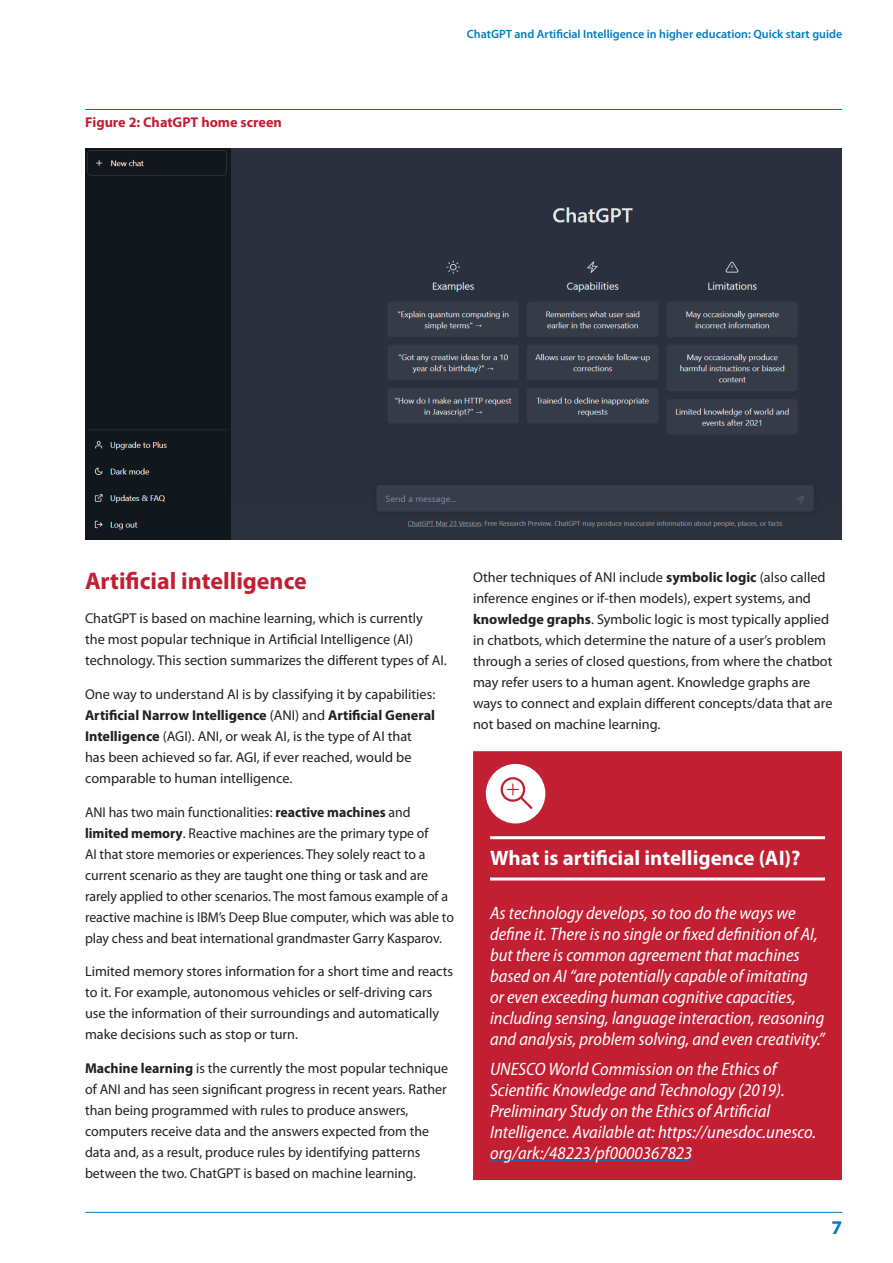
<style>
.page{position:relative;width:893px;height:1263px;background:#fff}
.page>*{position:absolute;margin:0;border:0;box-sizing:border-box;transform-origin:0 0}
.t1{font:700 24px "Myriad Pro";color:#c21f32}
.t2{font:700 21px "Myriad Pro";color:#fff}
.t3{font:700 19.5px "Myriad Pro";color:#007cc2}
.t4{font:italic semi-condensed 18px/21px "Myriad Pro";color:#fff}
.t5{font:14.25px/21px "Myriad Pro";color:#231f20}
.t6{font:700 14.25px "Myriad Pro";color:#c21f32}
.t7{font:600 12px "Myriad Pro";color:#007cc2}
.s1{font-weight:700}
</style>
<div class="page">
<hr style="left:85px;top:1212px;width:757px;height:1px;background:#007cc2">
<img style="left:85px;top:148px;width:757px;height:392px">
<hr style="left:85px;top:109px;width:757px;height:1px;background:#c21f32">
<div style="left:473px;top:751px;width:369px;height:429px;background:#c21f32"></div>
<div style="left:486px;top:764px;width:59px;height:59px;background:#fff;border-radius:50%"></div>
<svg style="left:500px;top:777px;width:32px;height:32px"></svg>
<hr style="left:490px;top:836px;width:335px;height:3px;background:#fff">
<hr style="left:490px;top:877px;width:335px;height:3px;background:#fff">
<hr style="left:658px;top:1139px;width:158px;height:1px;background:#1b69b4">
<hr style="left:490px;top:1160px;width:202px;height:1px;background:#1b69b4">
<p class="t6" style="left:85px;top:114px;width:198px">Figure 2: ChatGPT home screen</p>
<p class="t7" style="left:467px;top:28px;width:377px">ChatGPT and Artificial Intelligence in higher education: Quick start guide</p>
<h1 class="t1" style="left:85px;top:568px;width:223px">Artificial intelligence</h1>
<p class="t5" style="left:85px;top:608px;width:363px">ChatGPT is based on machine learning, which is currently<br>the most popular technique in Artificial Intelligence (AI) technology. This section summarizes the different types of AI.</p>
<p class="t5" style="left:85px;top:684px;width:352px">One way to understand AI is by classifying it by capabilities:<br><span class="s1">Artificial Narrow Intelligence</span> (ANI) and <span class="s1">Artificial General Intelligence</span> (AGI). ANI, or weak AI, is the type of AI that has been achieved so far. AGI, if ever reached, would be comparable to human intelligence.</p>
<p class="t5" style="left:85px;top:802px;width:370px">ANI has two main functionalities: <span class="s1">reactive machines</span> and <span class="s1">limited memory</span>. Reactive machines are the primary type of<br>AI that store memories or experiences. They solely react to a current scenario as they are taught one thing or task and are rarely applied to other scenarios. The most famous example of a reactive machine is IBM’s Deep Blue computer, which was able to play chess and beat international grandmaster Garry Kasparov.</p>
<p class="t5" style="left:85px;top:961px;width:370px">Limited memory stores information for a short time and reacts to it. For example, autonomous vehicles or self-driving cars use the information of their surroundings and automatically make decisions such as stop or turn.</p>
<p class="t5" style="left:85px;top:1058px;width:365px"><span class="s1">Machine learning</span> is the currently the most popular technique of ANI and has seen significant progress in recent years. Rather than being programmed with rules to produce answers, computers receive data and the answers expected from the data and, as a result, produce rules by identifying patterns between the two. ChatGPT is based on machine learning.</p>
<p class="t5" style="left:473px;top:567px;width:361px">Other techniques of ANI include <span class="s1">symbolic logic</span> (also called inference engines or if-then models), expert systems, and <span class="s1">knowledge graphs</span>. Symbolic logic is most typically applied in chatbots, which determine the nature of a user’s problem through a series of closed questions, from where the chatbot may refer users to a human agent. Knowledge graphs are ways to connect and explain different concepts/data that are not based on machine learning.</p>
<h2 class="t2" style="left:490px;top:846px;width:312px">What is artificial intelligence (AI)?</h2>
<p class="t4" style="left:490px;top:903px;width:336px">As technology develops, so too do the ways we define it. There is no single or fixed definition of AI, but there is common agreement that machines based on AI “are potentially capable of imitating or even exceeding human cognitive capacities, including sensing, language interaction, reasoning and analysis, problem solving, and even creativity.”</p>
<p class="t4" style="left:490px;top:1059px;width:328px">UNESCO World Commission on the Ethics of Scientific Knowledge and Technology (2019).<br>Preliminary Study on the Ethics of Artificial Intelligence. Available at: https://unesdoc.unesco. org/ark:/48223/pf0000367823</p>
<h3 class="t3" style="left:831px;top:1216px;width:12px">7</h3>
</div>
